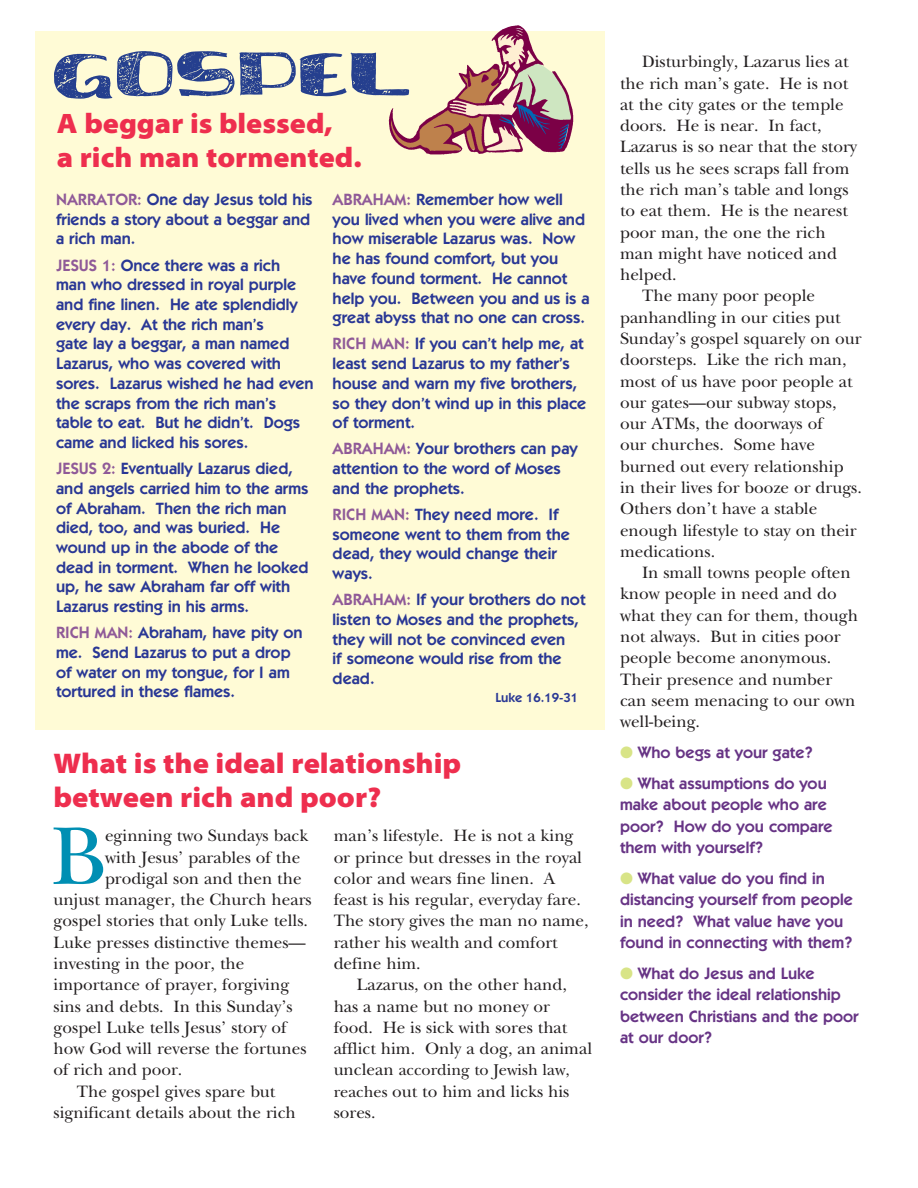
<style>
.page{position:relative;width:918px;height:1188px;background:#fff}
.page>*{position:absolute;margin:0;border:0;box-sizing:border-box;transform-origin:0 0}
.SBS_Text{font:85.35px "New Baskerville Std";color:#008fb3}
.t1{font:900 semi-expanded 28.5px/33.5px "Myriad Pro";color:#ee2e4e}
.Subhead_1{font:900 semi-expanded 28.2px "Myriad Pro";color:#ee2e4e}
.SBS_Text-2{font:17.25px/21.3px "New Baskerville Std";color:#231f20}
.Sun_Gospel{font:600 16.35px/19.6px "ITC Kabel Std";color:#293795}
.SBS_Text-3{font:600 16.35px/21.3px "ITC Kabel Std";color:#673485}
.SBS_Text-4{font:16.35px "New Baskerville Std";color:#231f20}
.Sun_Gospel-2{font:600 13.05px "ITC Kabel Std";color:#293795}
.s1{color:#8f5a98}
.s2{font-size:17.25px}
.s3{font-size:16.35px}
.s4{color:#d8e487}
</style>
<div class="page">
<div style="left:36px;top:31px;width:569px;height:699px;background:#fffbd6"></div>
<svg style="left:54px;top:51px;width:332px;height:48px"></svg>
<img style="left:386px;top:25px;width:188px;height:130px">
<p class="Subhead_1" style="left:57px;top:105px;width:277px">A beggar is blessed,</p>
<p class="Subhead_1" style="left:57px;top:138px;width:306px">a rich man tormented.</p>
<p class="Sun_Gospel" style="left:56px;top:190px;width:258px"><span class="s1">NARRATOR:</span> One day Jesus told his friends a story about a beggar and a rich man.</p>
<p class="Sun_Gospel" style="left:56px;top:255px;width:259px"><span class="s1">JESUS 1:</span> Once there was a rich man who dressed in royal purple and fine linen. He ate splendidly every day. At the rich man’s<br>gate lay a beggar, a man named<br>Lazarus, who was covered with sores. Lazarus wished he had even the scraps from the rich man’s table to eat. But he didn’t. Dogs came and licked his sores.</p>
<p class="Sun_Gospel" style="left:56px;top:459px;width:254px"><span class="s1">JESUS 2:</span> Eventually Lazarus died, and angels carried him to the arms of Abraham. Then the rich man died, too, and was buried. He wound up in the abode of the dead in torment. When he looked up, he saw Abraham far off with<br>Lazarus resting in his arms.</p>
<p class="Sun_Gospel" style="left:56px;top:623px;width:248px"><span class="s1">RICH MAN:</span> Abraham, have pity on me. Send Lazarus to put a drop of water on my tongue, for I am tortured in these flames.</p>
<p class="Sun_Gospel" style="left:333px;top:190px;width:258px"><span class="s1">ABRAHAM:</span> Remember how well you lived when you were alive and how miserable Lazarus was. Now he has found comfort, but you have found torment. He cannot help you. Between you and us is a great abyss that no one can cross.</p>
<p class="Sun_Gospel" style="left:333px;top:334px;width:255px"><span class="s1">RICH MAN:</span> If you can’t help me, at least send Lazarus to my father’s house and warn my five brothers, so they don’t wind up in this place of torment.</p>
<p class="Sun_Gospel" style="left:333px;top:439px;width:247px"><span class="s1">ABRAHAM:</span> Your brothers can pay attention to the word of Moses and the prophets.</p>
<p class="Sun_Gospel" style="left:333px;top:505px;width:239px"><span class="s1">RICH MAN:</span> They need more. If someone went to them from the dead, they would change their ways.</p>
<p class="Sun_Gospel" style="left:333px;top:590px;width:254px"><span class="s1">ABRAHAM:</span> If your brothers do not listen to Moses and the prophets, they will not be convinced even<br>if someone would rise from the dead.</p>
<p class="Sun_Gospel-2" style="left:495px;top:690px;width:84px">Luke 16.19-31</p>
<p class="t1" style="left:53px;top:746px;width:410px">What is the ideal relationship between rich and poor?</p>
<p class="SBS_Text" style="left:51px;top:807px;width:56px">B</p>
<p class="SBS_Text-2" style="left:105px;top:825px;width:205px">eginning two Sundays back</p>
<p class="SBS_Text-2" style="left:105px;top:846px;width:197px">with Jesus’ parables of the</p>
<p class="SBS_Text-2" style="left:105px;top:868px;width:198px">prodigal son and then the</p>
<p class="SBS_Text-2" style="left:54px;top:889px;width:260px">unjust manager, the Church hears</p>
<p class="SBS_Text-2" style="left:54px;top:910px;width:256px">gospel stories that only Luke tells.</p>
<p class="SBS_Text-2" style="left:54px;top:932px;width:254px">Luke presses distinctive themes—</p>
<p class="SBS_Text-2" style="left:54px;top:953px;width:192px">investing in the poor, the</p>
<p class="SBS_Text-2" style="left:54px;top:974px;width:237px">importance of prayer, forgiving</p>
<p class="SBS_Text-2" style="left:54px;top:995px;width:241px">sins and debts. In this Sunday’s</p>
<p class="SBS_Text-2" style="left:54px;top:1017px;width:235px">gospel Luke tells Jesus’ story of</p>
<p class="SBS_Text-2" style="left:54px;top:1038px;width:255px">how God will reverse the fortunes</p>
<p class="SBS_Text-2" style="left:54px;top:1059px;width:130px">of rich and poor.</p>
<p class="SBS_Text-2" style="left:54px;top:1081px;width:244px;text-align:center">The gospel gives spare but significant details about the rich</p>
<p class="SBS_Text-2" style="left:334px;top:825px;width:256px">man’s lifestyle. He is not a king or prince but dresses in the royal color and wears fine linen. A feast is his regular, everyday fare.<br>The story gives the man no name, rather his wealth and comfort define him.</p>
<p class="SBS_Text-2" style="left:334px;top:974px;width:260px;text-indent:23px">Lazarus, on the other hand, has a name but no money or food. He is sick with sores that afflict him. Only a dog, an animal</p>
<p class="SBS_Text-4" style="left:334px;top:1061px;width:238px"><span class="s2">unclean</span> according to Jewish law,</p>
<p class="SBS_Text-2" style="left:334px;top:1081px;width:237px"><span class="s3">reaches</span> out to him and licks his sores.</p>
<p class="SBS_Text-2" style="left:620px;top:51px;width:239px;text-indent:22px">Disturbingly, Lazarus lies at the rich man’s gate. He is not at the city gates or the temple doors. He is near. In fact,<br>Lazarus is so near that the story tells us he sees scraps fall from the rich man’s table and longs to eat them. He is the nearest poor man, the one the rich man might have noticed and helped.</p>
<p class="SBS_Text-2" style="left:620px;top:285px;width:243px;text-indent:22px">The many poor people panhandling in our cities put<br>Sunday’s gospel squarely on our doorsteps. Like the rich man, most of us have poor people at our gates—our subway stops, our ATMs, the doorways of<br>our churches. Some have burned out every relationship in their lives for booze or drugs.<br>Others don’t have a stable enough lifestyle to stay on their medications.</p>
<p class="SBS_Text-2" style="left:620px;top:562px;width:239px;text-indent:22px">In small towns people often know people in need and do what they can for them, though not always. But in cities poor people become anonymous.<br>Their presence and number can seem menacing to our own well-being.</p>
<p class="SBS_Text-3" style="left:620px;top:742px;width:194px"><span class="s4">●</span> Who begs at your gate?</p>
<p class="SBS_Text-3" style="left:620px;top:773px;width:214px"><span class="s4">●</span> What assumptions do you make about people who are poor? How do you compare them with yourself?</p>
<p class="SBS_Text-3" style="left:620px;top:868px;width:234px"><span class="s4">●</span> What value do you find in distancing yourself from people in need? What value have you found in connecting with them?</p>
<p class="SBS_Text-3" style="left:620px;top:963px;width:240px"><span class="s4">●</span> What do Jesus and Luke consider the ideal relationship between Christians and the poor at our door?</p>
</div>
